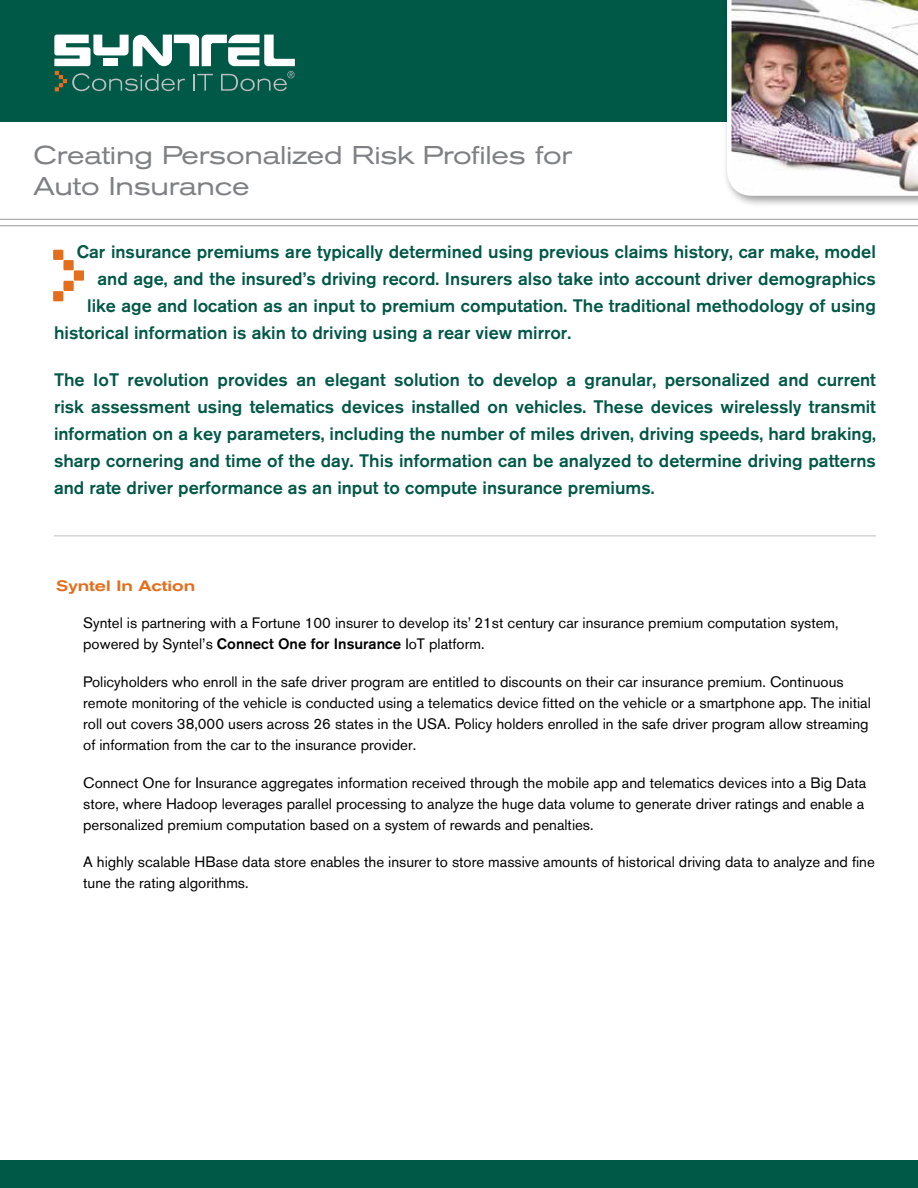
<style>
.page{position:relative;width:918px;height:1188px;background:#fff}
.page>*{position:absolute;margin:0;border:0;box-sizing:border-box;transform-origin:0 0}
.t1{font:expanded 25.5px/30.6px "Akzidenz Grotesk BQ";letter-spacing:-.01em;color:#7e8083}
.t2{font:500 18px/27px "Akzidenz Grotesk BQ";color:#005847;text-align:justify}
.t3{font:15px/21px "Akzidenz Grotesk BQ";color:#000}
.t4{font:500 expanded 15px "Akzidenz Grotesk BQ";color:#e36f1e}
.s1{font-weight:500}
</style>
<div class="page">
<div style="left:0;top:0;width:918px;height:122px;background:#005847"></div>
<hr style="left:0;top:225px;width:918px;height:1px;background:#989a9c">
<svg style="left:54px;top:35px;width:241px;height:56px"></svg>
<hr style="left:0;top:219px;width:918px;height:1px;background:#989a9c">
<div style="left:723px;top:0;width:195px;height:208px;background:#000;opacity:.4"></div>
<img style="left:725px;top:0;width:193px;height:198px">
<div style="left:0;top:1160px;width:918px;height:28px;background:#005847"></div>
<div style="left:53px;top:250px;width:10px;height:10px;background:#e36f1e"></div>
<div style="left:63px;top:260px;width:11px;height:10px;background:#e36f1e"></div>
<div style="left:74px;top:270px;width:10px;height:11px;background:#e36f1e"></div>
<div style="left:63px;top:281px;width:11px;height:10px;background:#e36f1e"></div>
<div style="left:53px;top:291px;width:10px;height:10px;background:#e36f1e"></div>
<hr style="left:54px;top:536px;width:822px;height:1px;background:#bcbec0">
<h1 class="t1" style="left:34px;top:140px;width:540px">Creating Personalized Risk Profiles for<br>Auto Insurance</h1>
<p class="t2" style="left:77px;top:238px;width:801px">Car insurance premiums are typically determined using previous claims history, car make, model</p>
<p class="t2" style="left:98px;top:265px;width:780px">and age, and the insured’s driving record. Insurers also take into account driver demographics</p>
<p class="t2" style="left:87px;top:292px;width:790px">like age and location as an input to premium computation. The traditional methodology of using</p>
<p class="t2" style="left:54px;top:319px;width:519px">historical information is akin to driving using a rear view mirror.</p>
<p class="t2" style="left:54px;top:366px;width:823px">The IoT revolution provides an elegant solution to develop a granular, personalized and current risk assessment using telematics devices installed on vehicles. These devices wirelessly transmit information on a key parameters, including the number of miles driven, driving speeds, hard braking, sharp cornering and time of the day. This information can be analyzed to determine driving patterns and rate driver performance as an input to compute insurance premiums.</p>
<p class="t4" style="left:56px;top:577px;width:141px">Syntel In Action</p>
<p class="t3" style="left:83px;top:612px;width:757px">Syntel is partnering with a Fortune 100 insurer to develop its’ 21st century car insurance premium computation system, powered by Syntel’s <span class="s1">Connect One for Insurance</span> IoT platform.</p>
<p class="t3" style="left:83px;top:671px;width:789px">Policyholders who enroll in the safe driver program are entitled to discounts on their car insurance premium. Continuous remote monitoring of the vehicle is conducted using a telematics device fitted on the vehicle or a smartphone app. The initial roll out covers 38,000 users across 26 states in the USA. Policy holders enrolled in the safe driver program allow streaming of information from the car to the insurance provider.</p>
<p class="t3" style="left:83px;top:772px;width:785px">Connect One for Insurance aggregates information received through the mobile app and telematics devices into a Big Data store, where Hadoop leverages parallel processing to analyze the huge data volume to generate driver ratings and enable a personalized premium computation based on a system of rewards and penalties.</p>
<p class="t3" style="left:83px;top:852px;width:793px">A highly scalable HBase data store enables the insurer to store massive amounts of historical driving data to analyze and fine tune the rating algorithms.</p>
</div>
